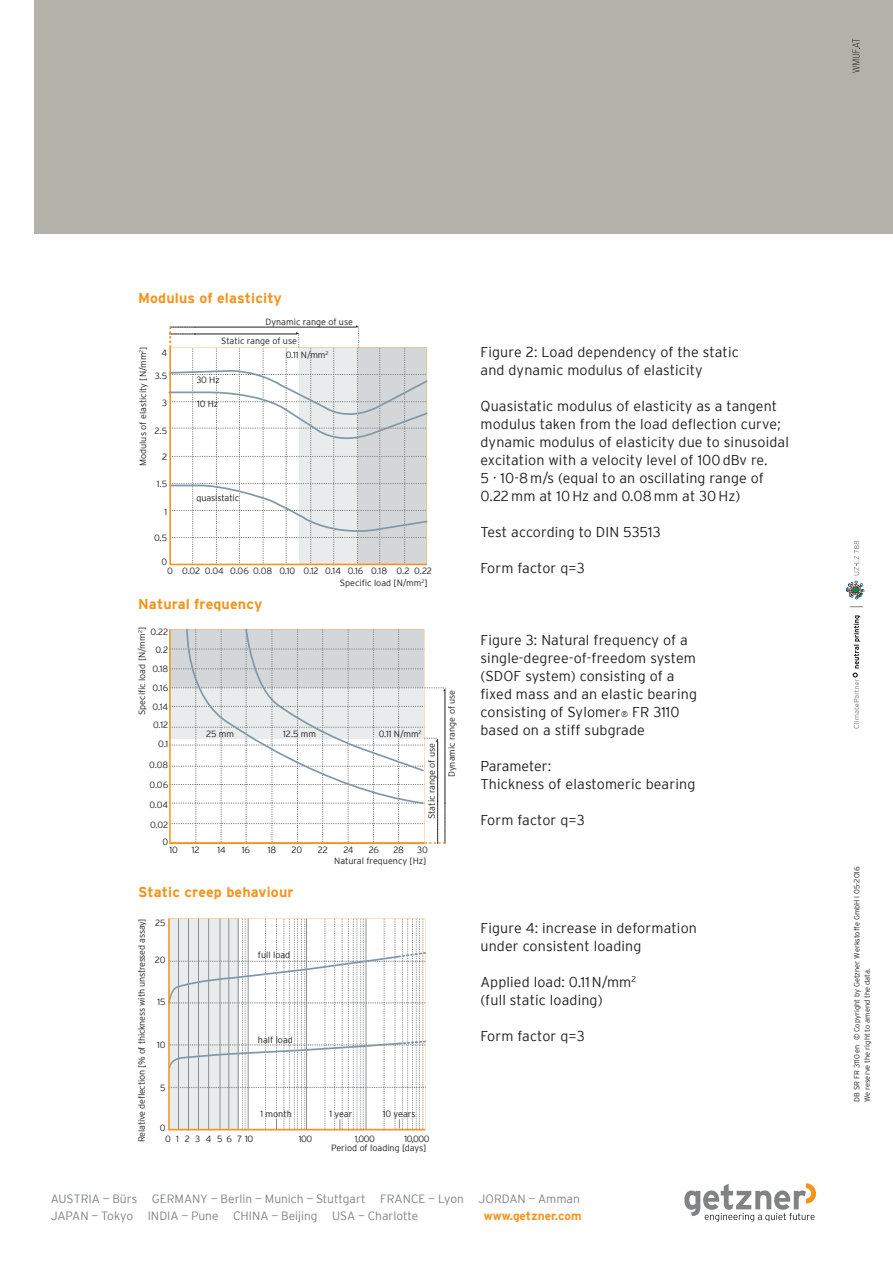
<style>
.page{position:relative;width:893px;height:1263px;background:#fff}
.page>*{position:absolute;margin:0;border:0;box-sizing:border-box;transform-origin:0 0}
.t1{font:300 14.25px/18px "Interstate";letter-spacing:.01em;color:#221f1f}
.t2{font:700 14.25px "Interstate";letter-spacing:.01em;color:#f7931d}
.t3{font:300 12px/17.4px "Interstate";color:#808284}
.t4{font:700 12px "Interstate";color:#f7931d}
.t5{font:300 9px/10.6px "Interstate";color:#221f1f}
.t6{font:300 9px "Interstate";letter-spacing:-.02em;color:#221f1f}
.t7{font:300 7.5px/10.5px "Interstate";color:#221f1f}
.s1{font-size:8.25px}
</style>
<div class="page">
<div style="left:34px;top:0;width:859px;height:234px;background:#b2b2aa"></div>
<svg style="left:852px;top:39px;width:8px;height:34px"></svg>
<svg style="left:853px;top:615px;width:7px;height:113px"></svg>
<svg style="left:846px;top:581px;width:18px;height:18px"></svg>
<svg style="left:850px;top:606px;width:13px;height:1px"></svg>
<svg style="left:854px;top:541px;width:5px;height:34px"></svg>
<svg style="left:168px;top:918px;width:257px;height:212px"></svg>
<svg style="left:168px;top:325px;width:259px;height:240px"></svg>
<svg style="left:169px;top:628px;width:277px;height:216px"></svg>
<svg style="left:684px;top:1183px;width:132px;height:39px"></svg>
<p class="t2" style="left:138px;top:290px;width:145px">Modulus of elasticity</p>
<p class="t5" style="left:138px;top:466px;width:121px;rotate:-90deg">Modulus of elasticity [N/mm<sup>2</sup>]</p>
<p class="t5" style="left:162px;top:348px;width:7px">4</p>
<p class="t5" style="left:155px;top:371px;width:14px">3.5</p>
<p class="t5" style="left:162px;top:398px;width:7px">3</p>
<p class="t5" style="left:154px;top:425px;width:14px">2.5</p>
<p class="t5" style="left:162px;top:452px;width:7px">2</p>
<p class="t5" style="left:157px;top:479px;width:12px">1.5</p>
<p class="t5" style="left:164px;top:508px;width:4px">1</p>
<p class="t5" style="left:154px;top:533px;width:15px">0.5</p>
<p class="t5" style="left:161px;top:557px;width:7px">0</p>
<p class="t5" style="left:266px;top:316px;width:89px">Dynamic range of use</p>
<p class="t5" style="left:221px;top:335px;width:77px">Static range of use</p>
<p class="t5" style="left:196px;top:374px;width:25px">30 Hz</p>
<p class="t5" style="left:197px;top:398px;width:23px">10 Hz</p>
<p class="t5" style="left:196px;top:493px;width:44px">quasistatic</p>
<p class="t5" style="left:286px;top:349px;width:44px">0.11 N/mm<sup>2</sup></p>
<p class="t5" style="left:167px;top:566px;width:198px">0 0.02 0.04 0.06 0.08 0.10 0.12 0.14 0.16</p>
<p class="t5" style="left:371px;top:566px;width:62px">0.18 0.2 0.22</p>
<p class="t2" style="left:138px;top:596px;width:126px">Natural frequency</p>
<p class="t5" style="left:136px;top:715px;width:89px;rotate:-90deg">Speciic load [N/mm<sup>2</sup>]</p>
<p class="t5" style="left:150px;top:626px;width:19px">0.22</p>
<p class="t5" style="left:155px;top:644px;width:14px">0.2</p>
<p class="t5" style="left:152px;top:663px;width:17px">0.18</p>
<p class="t5" style="left:153px;top:682px;width:17px">0.16</p>
<p class="t5" style="left:153px;top:701px;width:17px">0.14</p>
<p class="t5" style="left:153px;top:720px;width:17px">0.12</p>
<p class="t5" style="left:158px;top:738px;width:12px">0.1</p>
<p class="t5" style="left:149px;top:760px;width:20px">0.08</p>
<p class="t5" style="left:149px;top:779px;width:20px">0.06</p>
<p class="t5" style="left:149px;top:799px;width:20px">0.04</p>
<p class="t5" style="left:150px;top:819px;width:20px">0.02</p>
<p class="t5" style="left:206px;top:728px;width:29px">25 mm</p>
<p class="t5" style="left:283px;top:728px;width:35px">12.5 mm</p>
<p class="t5" style="left:340px;top:577px;width:89px">Speciic load [N/mm<sup>2</sup>]</p>
<p class="t5" style="left:379px;top:728px;width:44px">0.11 N/mm<sup>2</sup></p>
<p class="t5" style="left:426px;top:819px;width:77px;rotate:-90deg">Static range of use</p>
<p class="t5" style="left:163px;top:837px;width:7px">0</p>
<p class="t5" style="left:169px;top:845px;width:10px">10</p>
<p class="t5" style="left:192px;top:844px;width:9px">12</p>
<p class="t5" style="left:268px;top:844px;width:10px">18</p>
<p class="t5" style="left:217px;top:844px;width:10px">14</p>
<p class="t5" style="left:242px;top:844px;width:10px">16</p>
<p class="t5" style="left:292px;top:844px;width:12px">20</p>
<p class="t5" style="left:318px;top:844px;width:12px">22</p>
<p class="t5" style="left:343px;top:844px;width:12px">24</p>
<p class="t5" style="left:369px;top:844px;width:12px">26</p>
<p class="t5" style="left:393px;top:844px;width:12px">28</p>
<p class="t5" style="left:417px;top:845px;width:12px">30</p>
<p class="t5" style="left:334px;top:855px;width:94px">Natural frequency [Hz]</p>
<p class="t2" style="left:138px;top:884px;width:157px">Static creep behaviour</p>
<p class="t6" style="left:137px;top:1142px;width:225px;rotate:-90deg">Relative delection [% of thickness with unstressed assay]</p>
<p class="t5" style="left:155px;top:917px;width:12px">25</p>
<p class="t5" style="left:258px;top:950px;width:34px">full load</p>
<p class="t5" style="left:155px;top:954px;width:12px">20</p>
<p class="t5" style="left:157px;top:997px;width:10px">15</p>
<p class="t5" style="left:157px;top:1040px;width:10px">10</p>
<p class="t5" style="left:160px;top:1082px;width:7px">5</p>
<p class="t5" style="left:165px;top:1123px;width:90px;text-indent:-5px">0<br>0 1 2 3 4 5 6 7 10</p>
<p class="t5" style="left:299px;top:1133px;width:15px">100</p>
<p class="t5" style="left:355px;top:1133px;width:22px">1,000</p>
<p class="t5" style="left:405px;top:1133px;width:26px">10,000</p>
<p class="t5" style="left:258px;top:1034px;width:36px">half load</p>
<p class="t5" style="left:260px;top:1108px;width:33px">1 month</p>
<p class="t5" style="left:383px;top:1108px;width:34px">10 years</p>
<p class="t5" style="left:329px;top:1109px;width:25px">1 year</p>
<p class="t5" style="left:331px;top:1143px;width:97px">Period of loading [days]</p>
<p class="t5" style="left:446px;top:777px;width:89px;rotate:-90deg">Dynamic range of use</p>
<p class="t1" style="left:480px;top:343px;width:260px">Figure 2: Load dependency of the static and dynamic modulus of elasticity</p>
<p class="t1" style="left:480px;top:397px;width:310px">Quasistatic modulus of elasticity as a tangent modulus taken from the load delection curve; dynamic modulus of elasticity due to sinusoidal excitation with a velocity level of 100 dBv re.<br>5 · 10-8 m/s (equal to an oscillating range of 0.22 mm at 10 Hz and 0.08 mm at 30 Hz)</p>
<p class="t1" style="left:480px;top:523px;width:182px">Test according to DIN 53513</p>
<p class="t1" style="left:480px;top:559px;width:106px">Form factor q=3</p>
<p class="t1" style="left:480px;top:631px;width:218px">Figure 3: Natural frequency of a single-degree-of-freedom system (SDOF system) consisting of a ixed mass and an elastic bearing consisting of Sylomer<span class="s1">®</span> FR 3110 based on a stiff subgrade</p>
<p class="t1" style="left:480px;top:757px;width:216px">Parameter:<br>Thickness of elastomeric bearing</p>
<p class="t1" style="left:480px;top:811px;width:106px">Form factor q=3</p>
<p class="t1" style="left:480px;top:919px;width:218px">Figure 4: increase in deformation under consistent loading</p>
<p class="t1" style="left:480px;top:973px;width:157px">Applied load: 0.11 N/mm<sup>2 </sup>(full static loading)</p>
<p class="t1" style="left:480px;top:1027px;width:106px">Form factor q=3</p>
<p class="t3" style="left:51px;top:1191px;width:531px">AUSTRIA — Bürs GERMANY — Berlin — Munich — Stuttgart FRANCE — Lyon JORDAN — Amman<br>JAPAN — Tokyo INDIA — Pune CHINA — Beijing USA — Charlotte</p>
<p class="t4" style="left:484px;top:1212px;width:99px">www.getzner.com</p>
<p class="t7" style="left:851px;top:1102px;width:237px;rotate:-90deg">DB SR FR 3110 en © Copyright by Getzner Werkstoffe GmbH l 05-2016<br>We reserve the right to amend the data.</p>
</div>
